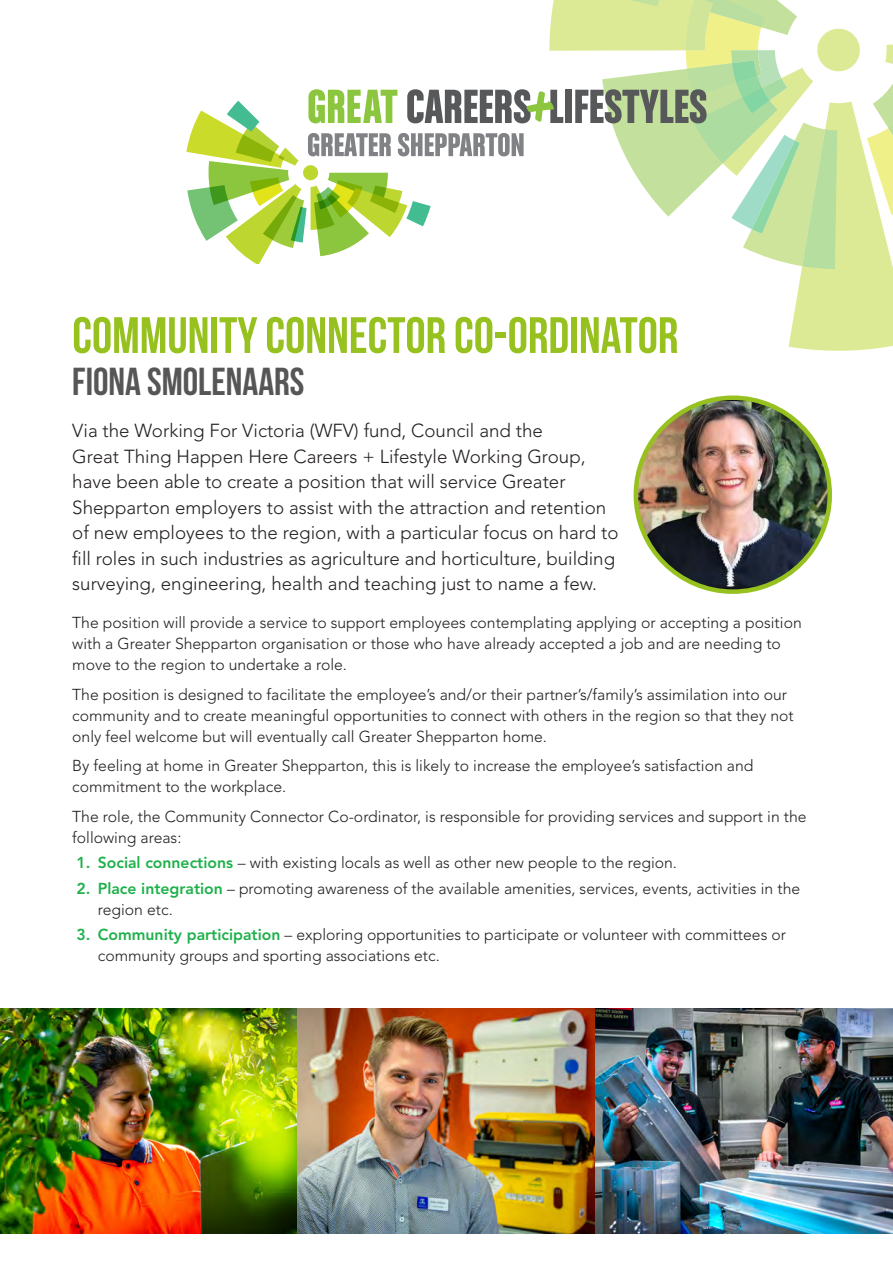
<style>
.page{position:relative;width:893px;height:1263px;background:#fff}
.page>*{position:absolute;margin:0;border:0;box-sizing:border-box;transform-origin:0 0}
.t1{font:51px "Bebas Neue";color:#96c11f}
.t2{font:39px "Bebas Neue";color:#575656}
.BODY{font:300 18.75px/25.5px "Avenir LT Std";color:#231f20}
.BODY-2{font:300 15.75px/21px "Avenir LT Std";color:#231f20}
.bullet{font:300 15.75px/21px "Avenir LT Std";color:#231f20}
.s1{font-weight:800;color:#1eb14b}
</style>
<div class="page">
<img style="left:636px;top:398px;width:194px;height:194px;border-radius:97px">
<div style="left:634px;top:395px;width:198px;height:199px;border:4px solid #96c11f;border-radius:50%"></div>
<img style="left:0;top:1008px;width:893px;height:225px">
<svg style="left:186px;top:0;width:707px;height:351px"></svg>
<p class="t1" style="left:72px;top:307px;width:608px">COMMUNITY CONNECTOR CO-ORDINATOR</p>
<p class="t2" style="left:72px;top:360px;width:234px">FIONA SMOLENAARS</p>
<p class="BODY" style="left:72px;top:418px;width:548px">Via the Working For Victoria (WFV) fund, Council and the<br>Great Thing Happen Here Careers + Lifestyle Working Group, have been able to create a position that will service Greater Shepparton employers to assist with the attraction and retention of new employees to the region, with a particular focus on hard to fill roles in such industries as agriculture and horticulture, building surveying, engineering, health and teaching just to name a few.</p>
<p class="BODY-2" style="left:72px;top:613px;width:731px">The position will provide a service to support employees contemplating applying or accepting a position with a Greater Shepparton organisation or those who have already accepted a job and are needing to move to the region to undertake a role.</p>
<p class="BODY-2" style="left:72px;top:684px;width:723px">The position is designed to facilitate the employee’s and/or their partner’s/family’s assimilation into our community and to create meaningful opportunities to connect with others in the region so that they not only feel welcome but will eventually call Greater Shepparton home.</p>
<p class="BODY-2" style="left:72px;top:756px;width:683px">By feeling at home in Greater Shepparton, this is likely to increase the employee’s satisfaction and commitment to the workplace.</p>
<p class="BODY-2" style="left:72px;top:806px;width:736px">The role, the Community Connector Co-ordinator, is responsible for providing services and support in the following areas:</p>
<p class="bullet" style="left:77px;top:852px;width:602px"><span class="s1">1. Social connections</span> – with existing locals as well as other new people to the region.</p>
<p class="bullet" style="left:98px;top:878px;width:704px;text-indent:-21px"><span class="s1">2. Place integration</span> – promoting awareness of the available amenities, services, events, activities in the region etc.</p>
<p class="bullet" style="left:98px;top:924px;width:690px;text-indent:-21px"><span class="s1">3. Community participation</span> – exploring opportunities to participate or volunteer with committees or community groups and sporting associations etc.</p>
</div>
